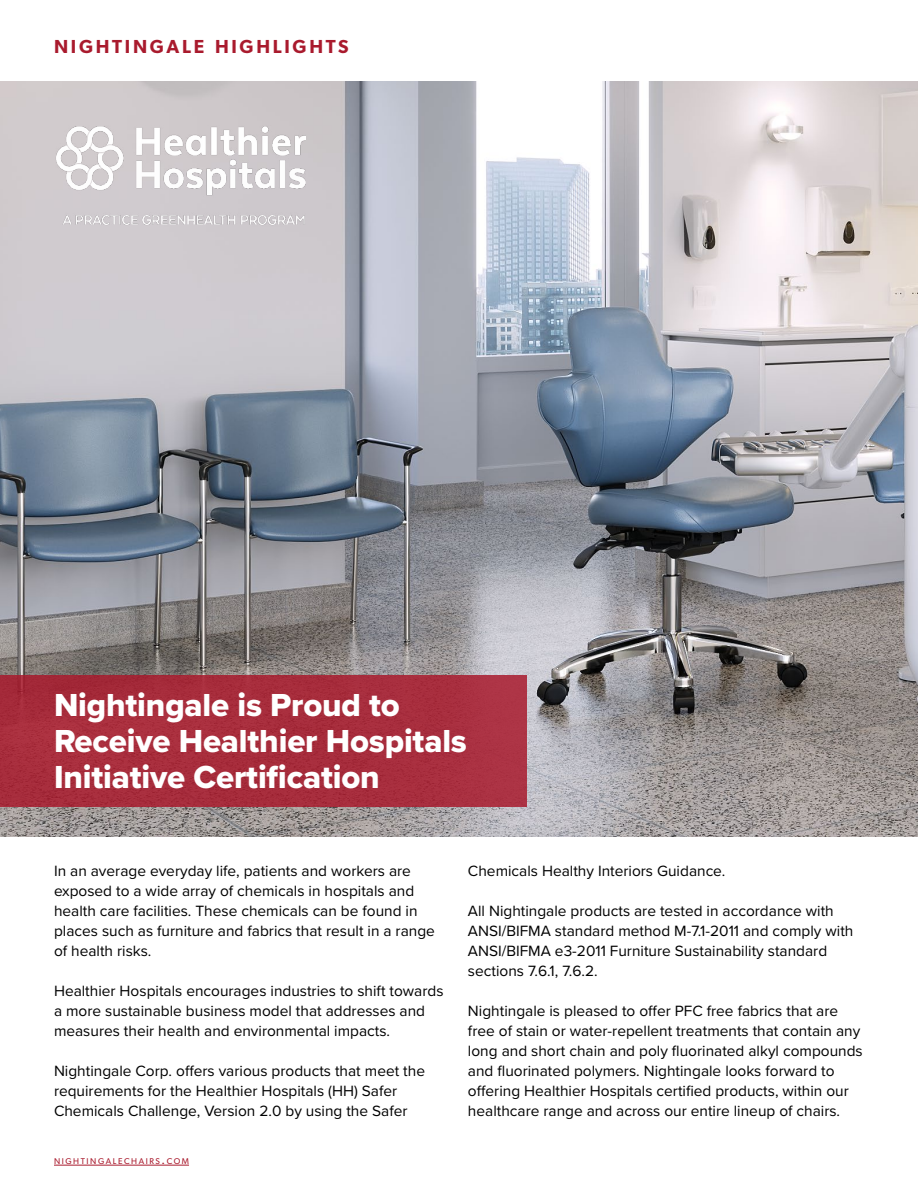
<style>
.page{position:relative;width:918px;height:1188px;background:#fff}
.page>*{position:absolute;margin:0;border:0;box-sizing:border-box;transform-origin:0 0}
.t1{font:33px/36px "Proxima Nova Extrabld";letter-spacing:-.005em;color:#fff}
.t2{font:600 18.9px "Gibson";letter-spacing:.145em;color:#a91a2d}
.t3{font:15.45px/20px "Proxima Nova";color:#000101}
.t4{font:8.4px "Gibson";letter-spacing:.185em;color:#a91a2d}
.s1{font-size:12px}
</style>
<div class="page">
<img style="left:0;top:81px;width:918px;height:756px">
<hr style="left:54px;top:1165px;width:135px;height:1px;background:#a91a2d">
<div style="left:0;top:675px;width:527px;height:131px;background:#a82e3d"></div>
<img style="left:56px;top:126px;width:250px;height:100px">
<p class="t2" style="left:54px;top:36px;width:296px">NIGHTINGALE HIGHLIGHTS</p>
<h1 class="t1" style="left:54px;top:686px;width:414px">Nightingale is Proud to<br>Receive Healthier Hospitals<br>Initiative Certification</h1>
<p class="t3" style="left:54px;top:860px;width:382px">In an average everyday life, patients and workers are exposed to a wide array of chemicals in hospitals and health care facilities. These chemicals can be found in places such as furniture and fabrics that result in a range of health risks.</p>
<p class="t3" style="left:54px;top:980px;width:391px">Healthier Hospitals encourages industries to shift towards a more sustainable business model that addresses and measures their health and environmental impacts.</p>
<p class="t3" style="left:54px;top:1060px;width:373px">Nightingale Corp. offers various products that meet the requirements for the Healthier Hospitals (HH) Safer<br>Chemicals Challenge, Version 2.0 by using the Safer</p>
<p class="t4" style="left:54px;top:1156px;width:137px">NIGHTINGALECHAIRS<span class="s1">.</span>COM</p>
<p class="t3" style="left:468px;top:860px;width:259px">Chemicals Healthy Interiors Guidance.</p>
<p class="t3" style="left:468px;top:900px;width:387px">All Nightingale products are tested in accordance with ANSI/BIFMA standard method M-7.1-2011 and comply with ANSI/BIFMA e3-2011 Furniture Sustainability standard sections 7.6.1, 7.6.2.</p>
<p class="t3" style="left:468px;top:1000px;width:396px">Nightingale is pleased to offer PFC free fabrics that are free of stain or water-repellent treatments that contain any long and short chain and poly fluorinated alkyl compounds and fluorinated polymers. Nightingale looks forward to offering Healthier Hospitals certified products, within our healthcare range and across our entire lineup of chairs.</p>
</div>
